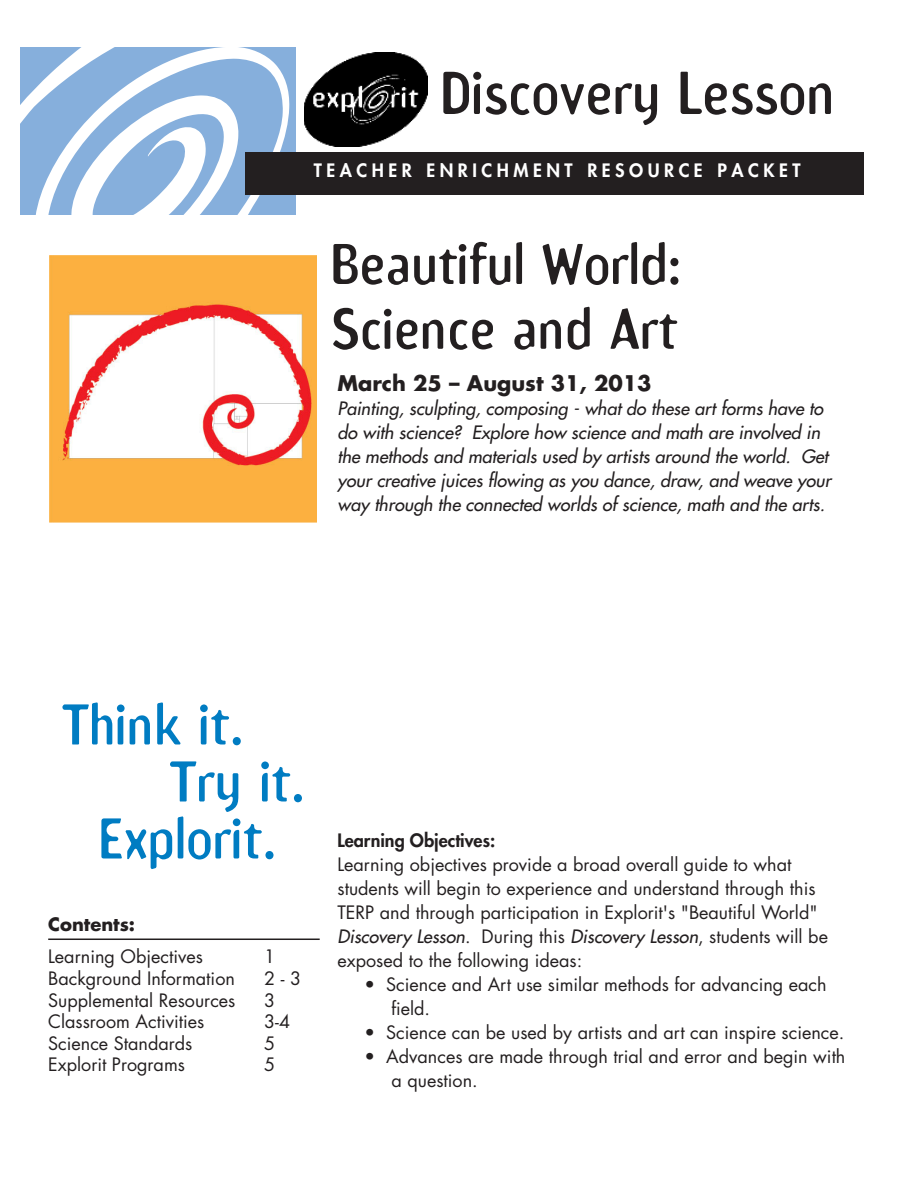
<style>
.page{position:relative;width:918px;height:1188px;background:#fff}
.page>*{position:absolute;margin:0;border:0;box-sizing:border-box;transform-origin:0 0}
.t1{font:57px "Amoebia Sans";color:#231f20}
.t2{font:54px "Amoebia Sans";color:#231f20}
.Page_headers{font:54px "Amoebia Sans";color:#007cc2}
.t3{font:700 21px "Futura";color:#231f20}
.t4{font:18px/24px "Futura";color:#231f20}
.t5{font:italic 18px/24px "Futura";color:#231f20}
.Piece_Descriptor{font:800 18px "Futura";letter-spacing:.25em;color:#fff}
.t6{font:800 18px "Futura";color:#231f20}
.TOC_header{font:700 18px "Futura";color:#231f20}
.s1{font-style:italic}
</style>
<div class="page">
<svg style="left:20px;top:47px;width:276px;height:168px;fill:#86afdc"></svg>
<div style="left:245px;top:153px;width:619px;height:42px;background:#231f20"></div>
<img style="left:304px;top:53px;width:123px;height:94px">
<hr style="left:48px;top:939px;width:272px;height:1px;background:#231f20">
<img style="left:50px;top:255px;width:266px;height:267px">
<p class="t1" style="left:440px;top:60px;width:397px">Discovery Lesson</p>
<p class="Piece_Descriptor" style="left:314px;top:158px;width:488px">TEACHER ENRICHMENT RESOURCE PACKET</p>
<p class="t2" style="left:331px;top:233px;width:352px">Beautiful World:</p>
<p class="t2" style="left:331px;top:297px;width:348px">Science and Art</p>
<p class="t3" style="left:338px;top:369px;width:316px">March 25 – August 31, 2013</p>
<p class="t5" style="left:338px;top:397px;width:495px">Painting, sculpting, composing - what do these art forms have to do with science? Explore how science and math are involved in the methods and materials used by artists around the world. Get your creative juices flowing as you dance, draw, and weave your way through the connected worlds of science, math and the arts.</p>
<p class="Page_headers" style="left:62px;top:693px;width:184px">Think it.</p>
<p class="Page_headers" style="left:170px;top:750px;width:138px">Try it.</p>
<p class="Page_headers" style="left:98px;top:807px;width:181px">Explorit.</p>
<p class="TOC_header" style="left:48px;top:912px;width:88px">Contents:</p>
<p class="t4" style="left:48px;top:944px;width:156px">Learning Objectives</p>
<p class="t4" style="left:264px;top:944px;width:13px">1</p>
<p class="t4" style="left:48px;top:966px;width:188px">Background Information</p>
<p class="t4" style="left:264px;top:966px;width:39px">2 - 3</p>
<p class="t4" style="left:48px;top:988px;width:189px">Supplemental Resources</p>
<p class="t4" style="left:264px;top:988px;width:13px">3</p>
<p class="t4" style="left:48px;top:1009px;width:158px">Classroom Activities</p>
<p class="t4" style="left:264px;top:1009px;width:27px">3-4</p>
<p class="t4" style="left:48px;top:1031px;width:146px">Science Standards</p>
<p class="t4" style="left:264px;top:1031px;width:13px">5</p>
<p class="t4" style="left:48px;top:1052px;width:138px">Explorit Programs</p>
<p class="t4" style="left:264px;top:1052px;width:13px">5</p>
<p class="t6" style="left:338px;top:829px;width:159px">Learning Objectives:</p>
<p class="t4" style="left:338px;top:853px;width:492px">Learning objectives provide a broad overall guide to what students will begin to experience and understand through this TERP and through participation in Explorit's "Beautiful World" <span class="s1">Discovery Lesson</span>. During this <span class="s1">Discovery Lesson</span>, students will be exposed to the following ideas:</p>
<p class="t4" style="left:392px;top:973px;width:437px;text-indent:-27px">• Science and Art use similar methods for advancing each field.</p>
<p class="t4" style="left:364px;top:1021px;width:481px">• Science can be used by artists and art can inspire science.</p>
<p class="t4" style="left:392px;top:1045px;width:455px;text-indent:-27px">• Advances are made through trial and error and begin with a question.</p>
</div>
